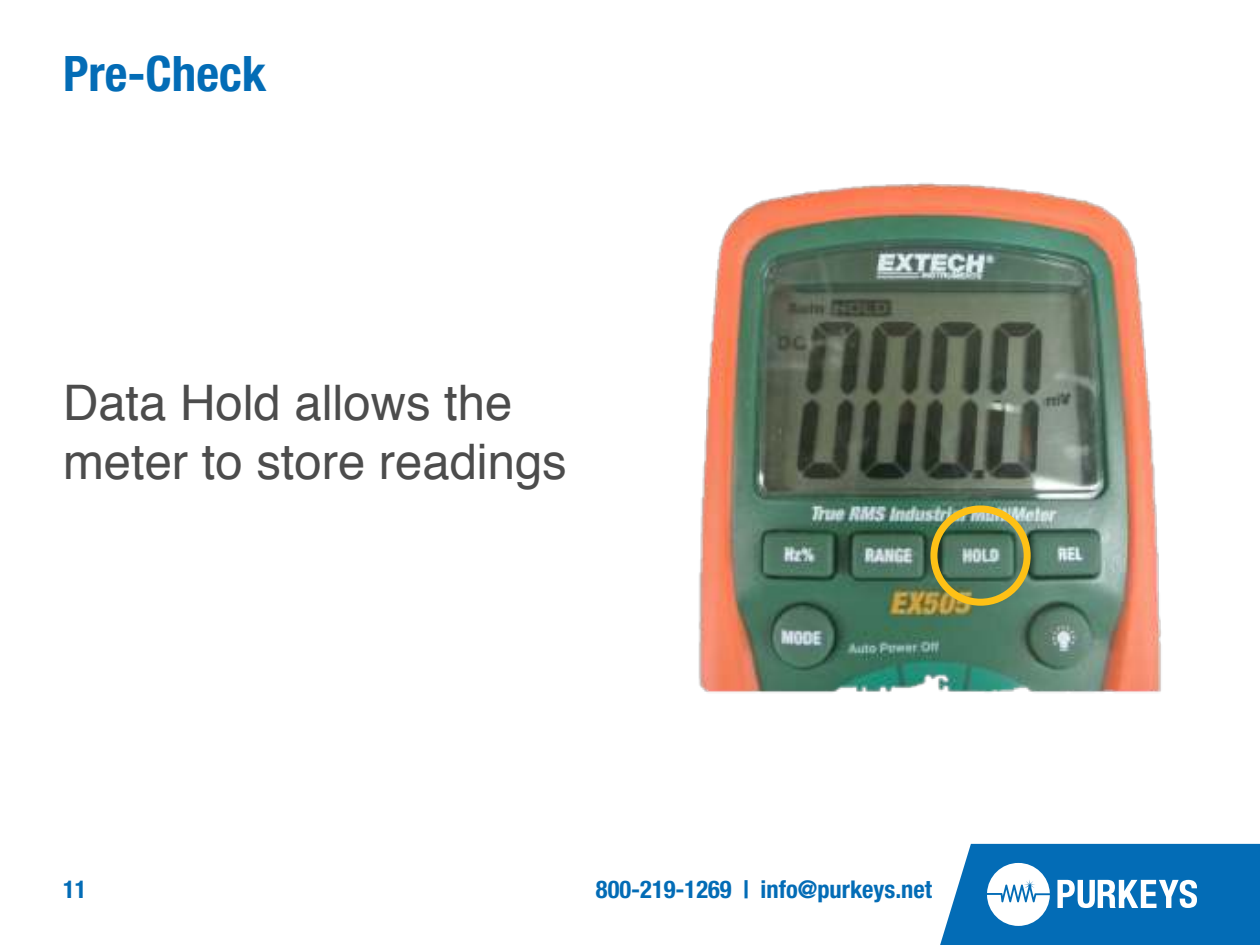
<style>
.page{position:relative;width:1260px;height:945px;background:#fff}
.page>*{position:absolute;margin:0;border:0;box-sizing:border-box;transform-origin:0 0}
.t1{font:49px/58.8px "Helvetica";color:#4c4c4c}
.t2{font:700 condensed 49px "Helvetica Neue";color:#036cb6}
.t3{font:700 condensed 24.5px "Helvetica Neue";color:#036cb6}
</style>
<div class="page">
<svg style="left:940px;top:844px;width:320px;height:101px"></svg>
<img style="left:698px;top:182px;width:463px;height:511px">
<div style="left:930px;top:505px;width:101px;height:101px;border:7px solid #fec116;border-radius:50%"></div>
<p class="t2" style="left:63px;top:55px;width:205px">Pre-Check</p>
<p class="t1" style="left:63px;top:378px;width:505px">Data Hold allows the meter to store readings</p>
<p class="t3" style="left:63px;top:880px;width:25px">11</p>
<p class="t3" style="left:596px;top:880px;width:338px">800-219-1269 | info@purkeys.net</p>
</div>
